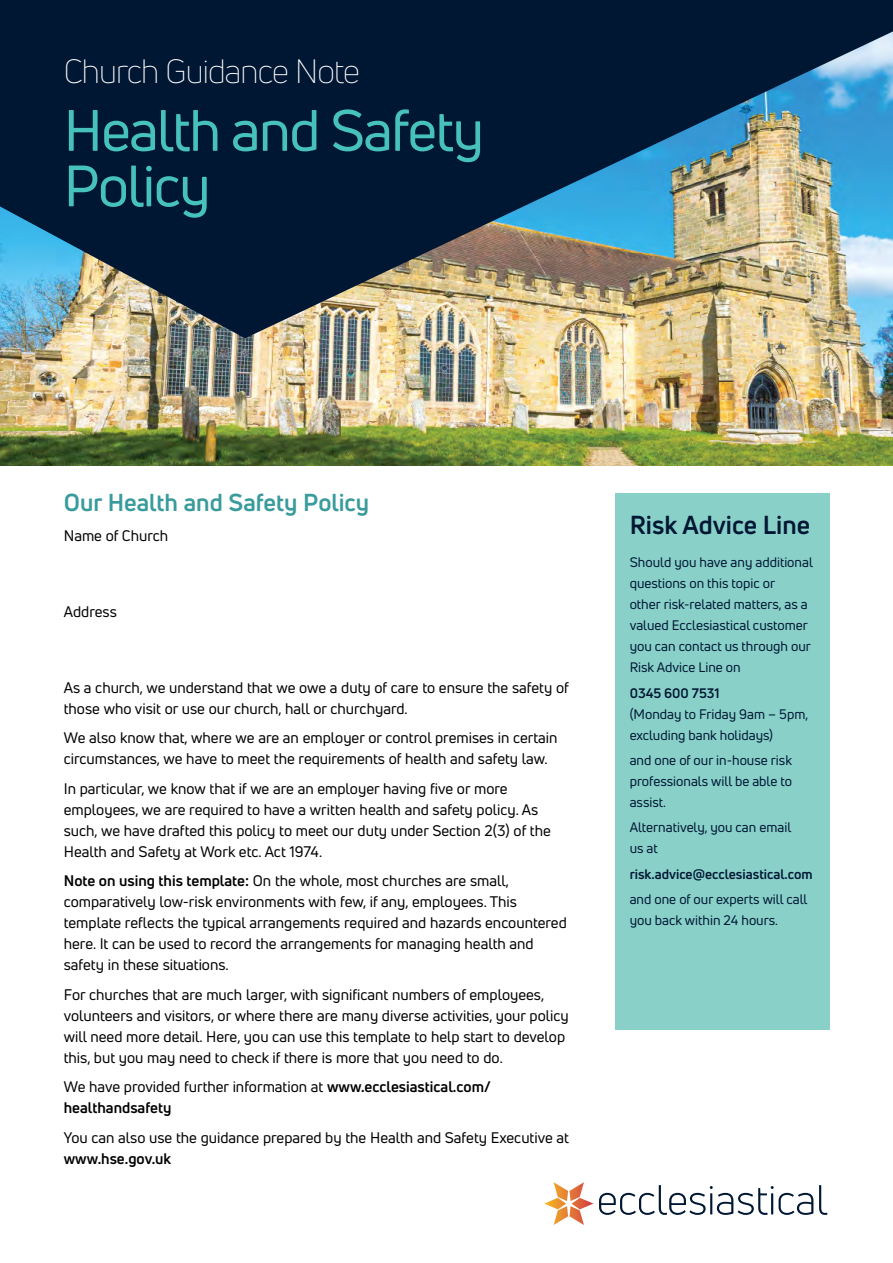
<style>
.page{position:relative;width:893px;height:1263px;background:#fff}
.page>*{position:absolute;margin:0;border:0;box-sizing:border-box;transform-origin:0 0}
.t1{font:57px/55.5px "Uni Neue";letter-spacing:-.025em;color:#46c1be}
.t2{font:300 33px "Uni Neue";letter-spacing:-.025em;color:#fff}
.t3{font:700 25.5px "Uni Neue";color:#001734}
.t4{font:700 24px "Uni Neue";color:#399b9b}
.t5{font:15px/21px "Uni Neue";color:#000}
.t6{font:700 15px/21px "Uni Neue";color:#000}
.t7{font:13.5px/21px "Uni Neue";color:#001734}
.t8{font:700 13.5px "Uni Neue";color:#001734}
.s1{font-weight:700}
.s2{font-weight:400}
</style>
<div class="page">
<div style="left:615px;top:493px;width:214px;height:537px;background:#89d0c8"></div>
<img style="left:0;top:338px;width:893px;height:128px">
<img style="left:0;top:0;width:893px;height:338px">
<svg style="left:599px;top:1185px;width:228px;height:30px"></svg>
<svg style="left:544px;top:1182px;width:49px;height:43px"></svg>
<p class="t2" style="left:64px;top:51px;width:298px">Church Guidance Note</p>
<p class="t1" style="left:64px;top:102px;width:422px">Health and Safety<br>Policy</p>
<h2 class="t4" style="left:64px;top:488px;width:307px">Our Health and Safety Policy</h2>
<p class="t5" style="left:64px;top:525px;width:106px">Name of Church</p>
<p class="t5" style="left:64px;top:601px;width:55px">Address</p>
<p class="t5" style="left:64px;top:677px;width:507px">As a church, we understand that we owe a duty of care to ensure the safety of those who visit or use our church, hall or churchyard.</p>
<p class="t5" style="left:64px;top:727px;width:495px">We also know that, where we are an employer or control premises in certain circumstances, we have to meet the requirements of health and safety law.</p>
<p class="t5" style="left:64px;top:778px;width:489px">In particular, we know that if we are an employer having five or more employees, we are required to have a written health and safety policy. As such, we have drafted this policy to meet our duty under Section 2(3) of the Health and Safety at Work etc. Act 1974.</p>
<p class="t5" style="left:64px;top:870px;width:505px"><span class="s1">Note on using this template:</span> On the whole, most churches are small, comparatively low-risk environments with few, if any, employees. This template reflects the typical arrangements required and hazards encountered here. It can be used to record the arrangements for managing health and safety in these situations.</p>
<p class="t5" style="left:64px;top:984px;width:506px">For churches that are much larger, with significant numbers of employees, volunteers and visitors, or where there are many diverse activities, your policy will need more detail. Here, you can use this template to help start to develop this, but you may need to check if there is more that you need to do.</p>
<p class="t6" style="left:64px;top:1076px;width:428px"><span class="s2">We have provided further information at</span> www.ecclesiastical.com/ healthandsafety</p>
<p class="t5" style="left:64px;top:1127px;width:507px">You can also use the guidance prepared by the Health and Safety Executive at</p>
<p class="t6" style="left:64px;top:1148px;width:109px">www.hse.gov.uk</p>
<h2 class="t3" style="left:630px;top:508px;width:182px">Risk Advice Line</h2>
<p class="t7" style="left:630px;top:552px;width:185px">Should you have any additional questions on this topic or<br>other risk-related matters, as a valued Ecclesiastical customer you can contact us through our<br>Risk Advice Line on</p>
<p class="t8" style="left:630px;top:684px;width:91px">0345 600 7531</p>
<p class="t7" style="left:630px;top:703px;width:180px">(Monday to Friday 9am – 5pm,</p>
<p class="t7" style="left:630px;top:722px;width:164px;line-height:25.2px">excluding bank holidays) and one of our in-house risk</p>
<p class="t7" style="left:630px;top:770px;width:164px">professionals will be able to assist.</p>
<p class="t7" style="left:630px;top:817px;width:163px">Alternatively, you can email us at</p>
<h5 class="t8" style="left:630px;top:865px;width:184px">risk.advice@ecclesiastical.com</h5>
<p class="t7" style="left:630px;top:888px;width:179px">and one of our experts will call you back within 24 hours.</p>
</div>
